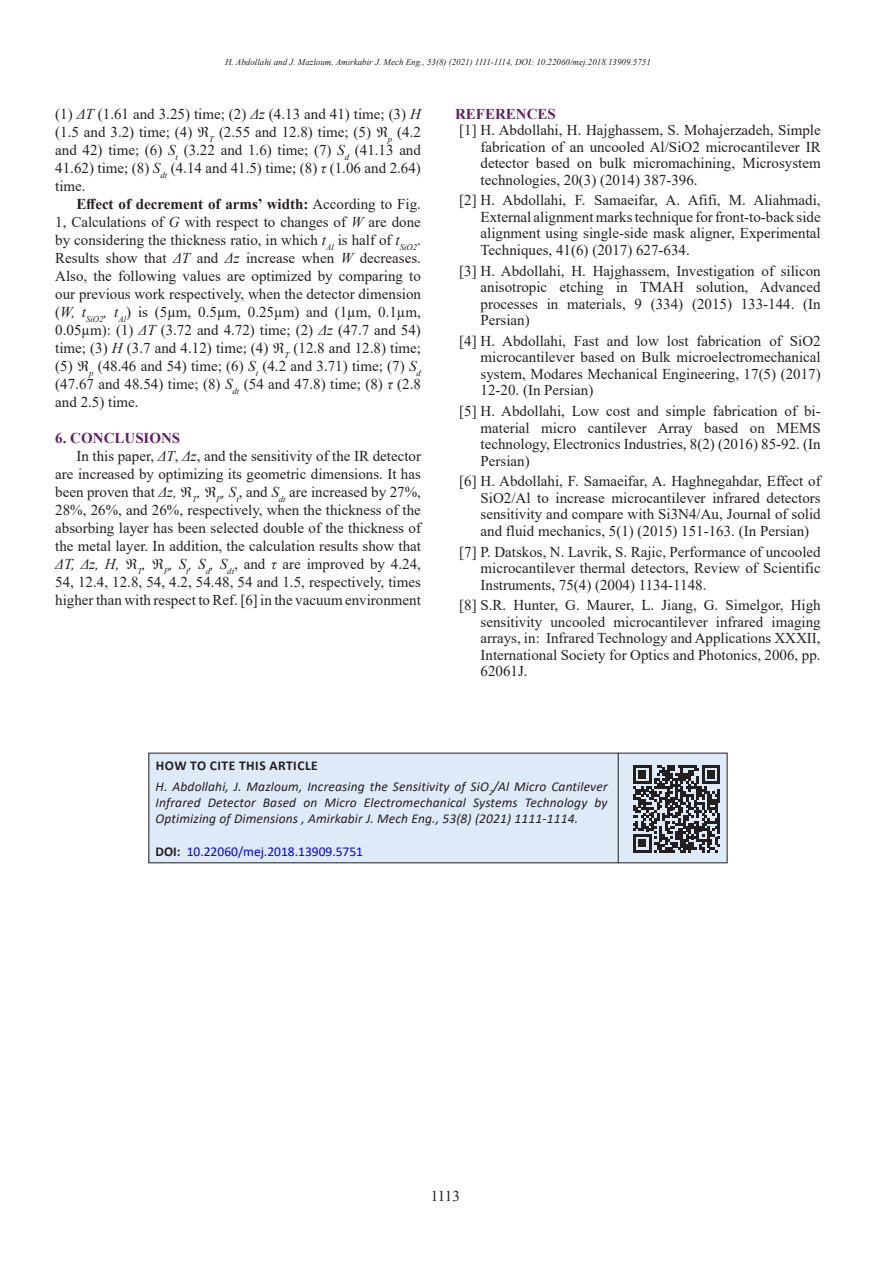
<style>
.page{position:relative;width:893px;height:1263px;background:#fff}
.page>*{position:absolute;margin:0;border:0;box-sizing:border-box;transform-origin:0 0}
.متن_اصلی_انگلیسی{font:15px/16.5px "Times New Roman";color:#231f20;text-align:justify}
.تیتر_1_انگلیسی{font:700 15px "Times New Roman";color:#632065}
.t1{font:italic 13.5px/16.2px "Calibri";letter-spacing:.01em;color:#231f20;text-align:justify}
.t2{font:13.5px "Calibri";color:#00f}
.t3{font:700 13.5px "Calibri";letter-spacing:.04em;color:#231f20}
.t4{font:italic 9px "Times New Roman";color:#231f20}
.s1{font-style:italic}
.s2{font-weight:700}
.s3{font-weight:700;color:#231f20}
</style>
<div class="page">
<div style="left:149px;top:753px;width:578px;height:110px;background:#deeaf7"></div>
<hr style="left:618px;top:753px;width:1px;height:110px;background:#231f20">
<svg style="left:633px;top:765px;width:87px;height:87px"></svg>
<p class="t4" style="left:225px;top:56px;width:427px">H. Abdollahi and J. Mazloum, Amirkabir J. Mech Eng., 53(8) (2021) 1111-1114, DOI: 10.22060/mej.2018.13909.5751</p>
<p class="متن_اصلی_انگلیسی" style="left:55px;top:104px;width:367px;line-height:18px">(1) <span class="s1">ΔT</span> (1.61 and 3.25) time; (2) <span class="s1">Δz</span> (4.13 and 41) time; (3) <span class="s1">H </span>(1.5 and 3.2) time; (4) <span class="s1">ℜ</span><sub>T</sub> (2.55 and 12.8) time; (5) <span class="s1">ℜ</span><sub>p</sub> (4.2 and 42) time; (6) <span class="s1">S</span><sub>t</sub> (3.22 and 1.6) time; (7) <span class="s1">S</span><sub>d</sub> (41.13 and 41.62) time; (8) <span class="s1">S</span><sub>dt</sub> (4.14 and 41.5) time; (8) <span class="s1">τ</span> (1.06 and 2.64) time.</p>
<p class="متن_اصلی_انگلیسی" style="left:55px;top:194px;width:367px;line-height:18px;text-indent:21px"><span class="s2">Effect of decrement of arms’ width:</span> According to Fig.<br>1, Calculations of <span class="s1">G</span> with respect to changes of <span class="s1">W</span> are done by considering the thickness ratio, in which <span class="s1">t</span><sub>Al</sub> is half of <span class="s1">t</span><sub>SiO2</sub>.<br>Results show that <span class="s1">ΔT</span> and <span class="s1">Δz</span> increase when <span class="s1">W</span> decreases.<br>Also, the following values are optimized by comparing to our previous work respectively, when the detector dimension (<span class="s1">W, t</span><sub>SiO2</sub><span class="s1">, t</span><sub>Al</sub>) is (5µm, 0.5µm, 0.25µm) and (1µm, 0.1µm, 0.05µm): (1) <span class="s1">ΔT</span> (3.72 and 4.72) time; (2) <span class="s1">Δz</span> (47.7 and 54) time; (3) <span class="s1">H</span> (3.7 and 4.12) time; (4) <span class="s1">ℜ</span><sub>T</sub> (12.8 and 12.8) time; (5) <span class="s1">ℜ</span><sub>p</sub> (48.46 and 54) time; (6) <span class="s1">S</span><sub>t</sub> (4.2 and 3.71) time; (7) <span class="s1">S</span><sub>d </sub>(47.67 and 48.54) time; (8) <span class="s1">S</span><sub>dt</sub> (54 and 47.8) time; (8) <span class="s1">τ</span> (2.8 and 2.5) time.</p>
<p class="تیتر_1_انگلیسی" style="left:55px;top:427px;width:126px">6. CONCLUSIONS</p>
<p class="متن_اصلی_انگلیسی" style="left:55px;top:446px;width:367px;line-height:18px;text-indent:21px">In this paper, <span class="s1">ΔT</span>, <span class="s1">Δz</span>, and the sensitivity of the IR detector are increased by optimizing its geometric dimensions. It has been proven that <span class="s1">Δz, ℜ</span><sub>T</sub><span class="s1">, ℜ</span><sub>P</sub><span class="s1">, S</span><sub>t</sub>, and <span class="s1">S</span><sub>dt</sub> are increased by 27%, 28%, 26%, and 26%, respectively, when the thickness of the absorbing layer has been selected double of the thickness of the metal layer. In addition, the calculation results show that <span class="s1">ΔT, Δz, H, ℜ</span><sub>T</sub><span class="s1">, ℜ</span><sub>P</sub><span class="s1">, S</span><sub>t</sub><span class="s1">, S</span><sub>d</sub><span class="s1">, S</span><sub>dt</sub>, and <span class="s1">τ</span> are improved by 4.24, 54, 12.4, 12.8, 54, 4.2, 54.48, 54 and 1.5, respectively, times higher than with respect to Ref. [6] in the vacuum environment</p>
<p class="تیتر_1_انگلیسی" style="left:455px;top:103px;width:102px">REFERENCES</p>
<p class="متن_اصلی_انگلیسی" style="left:480px;top:121px;width:342px;text-indent:-21px">[1] H. Abdollahi, H. Hajghassem, S. Mohajerzadeh, Simple fabrication of an uncooled Al/SiO2 microcantilever IR detector based on bulk micromachining, Microsystem technologies, 20(3) (2014) 387-396.</p>
<p class="متن_اصلی_انگلیسی" style="left:480px;top:192px;width:342px;text-indent:-21px">[2] H. Abdollahi, F. Samaeifar, A. Afifi, M. Aliahmadi, External alignment marks technique for front-to-back side alignment using single-side mask aligner, Experimental Techniques, 41(6) (2017) 627-634.</p>
<p class="متن_اصلی_انگلیسی" style="left:480px;top:262px;width:342px;text-indent:-21px">[3] H. Abdollahi, H. Hajghassem, Investigation of silicon anisotropic etching in TMAH solution, Advanced processes in materials, 9 (334) (2015) 133-144. (In Persian)</p>
<p class="متن_اصلی_انگلیسی" style="left:480px;top:332px;width:342px;text-indent:-21px">[4] H. Abdollahi, Fast and low lost fabrication of SiO2 microcantilever based on Bulk microelectromechanical system, Modares Mechanical Engineering, 17(5) (2017)<br>12-20. (In Persian)</p>
<p class="متن_اصلی_انگلیسی" style="left:480px;top:402px;width:342px;text-indent:-21px">[5] H. Abdollahi, Low cost and simple fabrication of bi&shy;material micro cantilever Array based on MEMS technology, Electronics Industries, 8(2) (2016) 85-92. (In Persian)</p>
<p class="متن_اصلی_انگلیسی" style="left:480px;top:473px;width:342px;text-indent:-21px">[6] H. Abdollahi, F. Samaeifar, A. Haghnegahdar, Effect of SiO2/Al to increase microcantilever infrared detectors sensitivity and compare with Si3N4/Au, Journal of solid and fluid mechanics, 5(1) (2015) 151-163. (In Persian)</p>
<p class="متن_اصلی_انگلیسی" style="left:480px;top:543px;width:342px;text-indent:-21px">[7] P. Datskos, N. Lavrik, S. Rajic, Performance of uncooled microcantilever thermal detectors, Review of Scientific Instruments, 75(4) (2004) 1134-1148.</p>
<p class="متن_اصلی_انگلیسی" style="left:480px;top:597px;width:342px;text-indent:-21px">[8] S.R. Hunter, G. Maurer, L. Jiang, G. Simelgor, High sensitivity uncooled microcantilever infrared imaging arrays, in: Infrared Technology and Applications XXXII, International Society for Optics and Photonics, 2006, pp.<br>62061J.</p>
<p class="t3" style="left:156px;top:756px;width:163px">HOW TO CITE THIS ARTICLE</p>
<p class="t1" style="left:156px;top:777px;width:453px">H. Abdollahi, J. Mazloum, Increasing the Sensitivity of SiO<sub>2</sub>/Al Micro Cantilever Infrared Detector Based on Micro Electromechanical Systems Technology by Optimizing of Dimensions , Amirkabir J. Mech Eng., 53(8) (2021) 1111-1114.</p>
<p class="t2" style="left:156px;top:842px;width:209px"><span class="s3">DOI:</span> 10.22060/mej.2018.13909.5751</p>
<p class="متن_اصلی_انگلیسی" style="left:431px;top:1187px;width:30px">1113</p>
</div>
